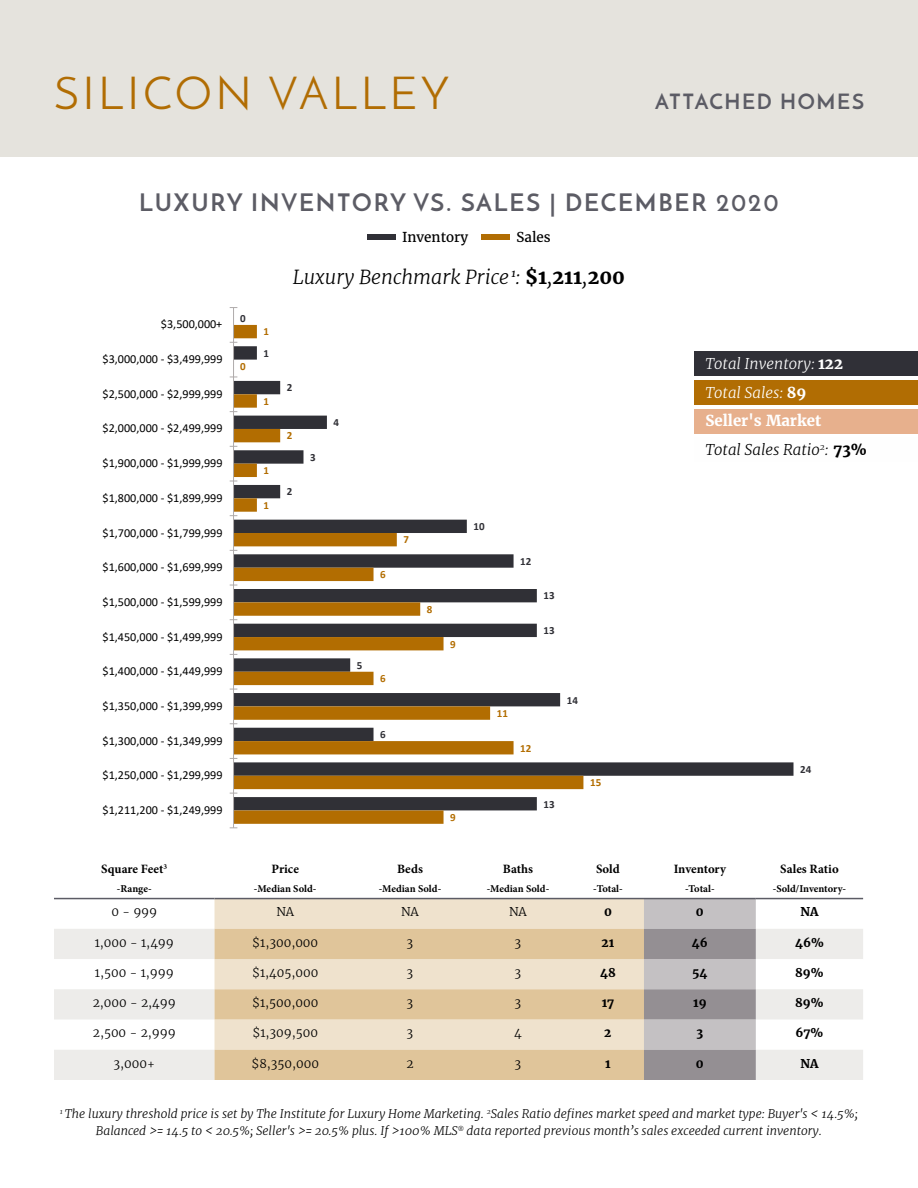
<style>
.page{position:relative;width:918px;height:1188px;background:#fff}
.page>*{position:absolute;margin:0;border:0;box-sizing:border-box;transform-origin:0 0}
.t1{font:45px "Josefin Sans";letter-spacing:.08em;color:#b16d03}
.t2{font:700 24px "Josefin Sans";letter-spacing:.08em;color:#5c5c65}
.t3{font:700 21px "Josefin Sans";letter-spacing:.08em;color:#5c5c65}
.t4{font:italic 300 19.5px "Merriweather";color:#000}
.t5{font:italic 300 15px/28.8px "Merriweather";color:#fff}
.t6{font:italic 300 15px "Merriweather";color:#000}
.t7{font:700 15px "Merriweather";color:#fff}
.t8{font:13.5px "Merriweather";color:#000}
.t9{font:700 12.75px "Minion Pro";color:#000}
.t10{font:12.15px "Calibri";color:#000}
.t11{font:italic 300 12px/16.5px "Merriweather";color:#000;text-align:center}
.t12{font:300 12px "Merriweather";color:#000}
.t13{font:700 12px "Merriweather";color:#000}
.t14{font:700 10.95px "Calibri";color:#303036}
.t15{font:700 10.95px "Calibri";color:#b26d01}
.t16{font:700 10.5px "Minion Pro";color:#000}
.s1{font-weight:700;font-style:normal}
</style>
<div class="page">
<div style="left:0;top:0;width:918px;height:158px;background:#e5e3dd"></div>
<svg style="left:583px;top:762px;width:211px;height:28px"></svg>
<svg style="left:234px;top:325px;width:349px;height:499px"></svg>
<hr style="left:233px;top:308px;width:1px;height:520px;background:#afabab">
<div style="left:367px;top:234px;width:29px;height:6px;background:#303037"></div>
<div style="left:482px;top:234px;width:28px;height:6px;background:#b16d03"></div>
<div style="left:215px;top:899px;width:429px;height:30px;background:#efe2cd"></div>
<svg style="left:54px;top:929px;width:809px;height:151px;fill:#edecea"></svg>
<svg style="left:215px;top:929px;width:429px;height:151px;background:#e6d0ae"></svg>
<svg style="left:644px;top:899px;width:112px;height:181px;background:#aca8ab"></svg>
<hr style="left:54px;top:898px;width:161px;height:1px;background:#5c5c65">
<hr style="left:215px;top:898px;width:141px;height:1px;background:#5c5c65">
<hr style="left:356px;top:898px;width:108px;height:1px;background:#5c5c65">
<hr style="left:464px;top:898px;width:108px;height:1px;background:#5c5c65">
<hr style="left:572px;top:898px;width:72px;height:1px;background:#5c5c65">
<hr style="left:644px;top:898px;width:112px;height:1px;background:#5c5c65">
<hr style="left:756px;top:898px;width:107px;height:1px;background:#5c5c65">
<div style="left:694px;top:409px;width:224px;height:25px;background:#e7b08d"></div>
<div style="left:694px;top:351px;width:224px;height:25px;background:#303037"></div>
<div style="left:694px;top:380px;width:224px;height:25px;background:#b16d03"></div>
<h1 class="t1" style="left:54px;top:66px;width:397px">SILICON VALLEY</h1>
<h3 class="t3" style="left:655px;top:88px;width:210px">ATTACHED HOMES</h3>
<h2 class="t2" style="left:139px;top:188px;width:641px">LUXURY INVENTORY VS. SALES | DECEMBER 2020</h2>
<p class="t8" style="left:402px;top:229px;width:68px">Inventory</p>
<p class="t8" style="left:516px;top:229px;width:36px">Sales</p>
<p class="t10" style="left:161px;top:316px;width:63px">$3,500,000+</p>
<p class="t10" style="left:103px;top:351px;width:122px">$3,000,000 - $3,499,999</p>
<p class="t10" style="left:103px;top:385px;width:122px">$2,500,000 - $2,999,999</p>
<p class="t10" style="left:103px;top:420px;width:122px">$2,000,000 - $2,499,999</p>
<p class="t10" style="left:103px;top:455px;width:122px">$1,900,000 - $1,999,999</p>
<p class="t10" style="left:103px;top:489px;width:122px">$1,800,000 - $1,899,999</p>
<p class="t10" style="left:103px;top:524px;width:122px">$1,700,000 - $1,799,999</p>
<p class="t10" style="left:103px;top:559px;width:122px">$1,600,000 - $1,699,999</p>
<p class="t10" style="left:103px;top:593px;width:122px">$1,500,000 - $1,599,999</p>
<p class="t10" style="left:103px;top:628px;width:122px">$1,450,000 - $1,499,999</p>
<p class="t10" style="left:103px;top:663px;width:122px">$1,400,000 - $1,449,999</p>
<p class="t10" style="left:103px;top:698px;width:122px">$1,350,000 - $1,399,999</p>
<p class="t10" style="left:103px;top:732px;width:122px">$1,300,000 - $1,349,999</p>
<p class="t10" style="left:103px;top:767px;width:122px">$1,250,000 - $1,299,999</p>
<p class="t10" style="left:103px;top:802px;width:122px">$1,211,200 - $1,249,999</p>
<p class="t9" style="left:101px;top:860px;width:67px">Square Feet<sup>3</sup></p>
<p class="t16" style="left:117px;top:882px;width:36px">-Range-</p>
<p class="t14" style="left:240px;top:311px;width:7px">0</p>
<p class="t15" style="left:240px;top:359px;width:7px">0</p>
<p class="t15" style="left:264px;top:324px;width:7px">1</p>
<p class="t14" style="left:264px;top:345px;width:7px">1</p>
<p class="t15" style="left:264px;top:393px;width:7px">1</p>
<p class="t15" style="left:264px;top:463px;width:7px">1</p>
<p class="t15" style="left:264px;top:497px;width:7px">1</p>
<h3 class="t4" style="left:293px;top:265px;width:334px">Luxury Benchmark Price <sup>1</sup>: <span class="s1">$1</span>,<span class="s1">211</span>,<span class="s1">200</span></h3>
<p class="t14" style="left:287px;top:380px;width:7px">2</p>
<p class="t15" style="left:287px;top:428px;width:7px">2</p>
<p class="t14" style="left:287px;top:484px;width:7px">2</p>
<p class="t14" style="left:310px;top:449px;width:7px">3</p>
<p class="t14" style="left:334px;top:415px;width:7px">4</p>
<p class="t14" style="left:357px;top:657px;width:7px">5</p>
<p class="t15" style="left:380px;top:567px;width:7px">6</p>
<p class="t15" style="left:403px;top:532px;width:7px">7</p>
<p class="t15" style="left:380px;top:671px;width:7px">6</p>
<p class="t15" style="left:427px;top:602px;width:7px">8</p>
<p class="t15" style="left:450px;top:636px;width:7px">9</p>
<p class="t14" style="left:380px;top:727px;width:7px">6</p>
<p class="t15" style="left:450px;top:810px;width:7px">9</p>
<p class="t14" style="left:474px;top:519px;width:13px">10</p>
<p class="t14" style="left:520px;top:553px;width:13px">12</p>
<p class="t14" style="left:544px;top:588px;width:13px">13</p>
<p class="t14" style="left:544px;top:623px;width:13px">13</p>
<p class="t15" style="left:497px;top:706px;width:13px">11</p>
<p class="t14" style="left:567px;top:692px;width:13px">14</p>
<p class="t15" style="left:520px;top:740px;width:13px">12</p>
<p class="t14" style="left:544px;top:796px;width:13px">13</p>
<p class="t15" style="left:590px;top:775px;width:13px">15</p>
<p class="t9" style="left:272px;top:860px;width:29px">Price</p>
<p class="t16" style="left:254px;top:882px;width:64px">-Median Sold-</p>
<p class="t9" style="left:397px;top:860px;width:27px">Beds</p>
<p class="t16" style="left:379px;top:882px;width:64px">-Median Sold-</p>
<p class="t9" style="left:503px;top:860px;width:32px">Baths</p>
<p class="t16" style="left:487px;top:882px;width:64px">-Median Sold-</p>
<p class="t9" style="left:596px;top:860px;width:25px">Sold</p>
<p class="t16" style="left:593px;top:882px;width:31px">-Total-</p>
<p class="t5" style="left:705px;top:349px;width:139px">Total Inventory: <span class="s1">122<br></span>Total Sales: <span class="s1">89</span></p>
<p class="t7" style="left:705px;top:412px;width:117px">Seller's Market</p>
<p class="t6" style="left:705px;top:440px;width:163px">Total Sales Ratio<sup>2</sup>: <span class="s1">73%</span></p>
<p class="t9" style="left:674px;top:860px;width:54px">Inventory</p>
<p class="t16" style="left:685px;top:882px;width:31px">-Total-</p>
<p class="t14" style="left:800px;top:762px;width:13px">24</p>
<p class="t9" style="left:780px;top:860px;width:60px">Sales Ratio</p>
<p class="t16" style="left:773px;top:882px;width:75px">-Sold/Inventory-</p>
<p class="t12" style="left:111px;top:905px;width:47px">0 - 999</p>
<p class="t12" style="left:276px;top:905px;width:19px">NA</p>
<p class="t12" style="left:401px;top:905px;width:19px">NA</p>
<p class="t12" style="left:509px;top:905px;width:19px">NA</p>
<p class="t13" style="left:604px;top:905px;width:9px">0</p>
<p class="t13" style="left:696px;top:905px;width:9px">0</p>
<p class="t13" style="left:800px;top:905px;width:20px">NA</p>
<p class="t12" style="left:95px;top:935px;width:80px">1,000 - 1,499</p>
<p class="t12" style="left:252px;top:935px;width:67px">$1,300,000</p>
<p class="t12" style="left:407px;top:935px;width:8px">3</p>
<p class="t12" style="left:515px;top:935px;width:8px">3</p>
<p class="t13" style="left:602px;top:935px;width:14px">21</p>
<p class="t13" style="left:692px;top:935px;width:18px">46</p>
<p class="t13" style="left:795px;top:935px;width:30px">46%</p>
<p class="t12" style="left:95px;top:965px;width:80px">1,500 - 1,999</p>
<p class="t12" style="left:252px;top:965px;width:68px">$1,405,000</p>
<p class="t12" style="left:407px;top:965px;width:8px">3</p>
<p class="t12" style="left:515px;top:965px;width:8px">3</p>
<p class="t13" style="left:600px;top:965px;width:17px">48</p>
<p class="t13" style="left:692px;top:965px;width:17px">54</p>
<p class="t13" style="left:795px;top:965px;width:30px">89%</p>
<p class="t12" style="left:93px;top:995px;width:84px">2,000 - 2,499</p>
<p class="t12" style="left:252px;top:995px;width:68px">$1,500,000</p>
<p class="t12" style="left:407px;top:995px;width:8px">3</p>
<p class="t12" style="left:515px;top:995px;width:8px">3</p>
<p class="t13" style="left:602px;top:995px;width:14px">17</p>
<p class="t13" style="left:693px;top:995px;width:15px">19</p>
<p class="t13" style="left:795px;top:995px;width:30px">89%</p>
<p class="t12" style="left:93px;top:1026px;width:84px">2,500 - 2,999</p>
<p class="t12" style="left:252px;top:1026px;width:67px">$1,309,500</p>
<p class="t12" style="left:407px;top:1026px;width:8px">3</p>
<p class="t12" style="left:514px;top:1026px;width:9px">4</p>
<p class="t13" style="left:604px;top:1026px;width:9px">2</p>
<p class="t13" style="left:696px;top:1026px;width:8px">3</p>
<p class="t13" style="left:796px;top:1026px;width:29px">67%</p>
<p class="t12" style="left:114px;top:1056px;width:43px">3,000+</p>
<p class="t12" style="left:251px;top:1056px;width:69px">$8,350,000</p>
<p class="t12" style="left:406px;top:1056px;width:9px">2</p>
<p class="t12" style="left:515px;top:1056px;width:8px">3</p>
<p class="t13" style="left:605px;top:1056px;width:7px">1</p>
<p class="t13" style="left:696px;top:1056px;width:9px">0</p>
<p class="t13" style="left:800px;top:1056px;width:20px">NA</p>
<p class="t11" style="left:60px;top:1106px;width:800px"><sup>1</sup> The luxury threshold price is set by The Institute for Luxury Home Marketing. <sup>2</sup>Sales Ratio defines market speed and market type: Buyer's &lt; 14.5%;<br>Balanced &gt;= 14.5 to &lt; 20.5%; Seller's &gt;= 20.5% plus. If &gt;100% MLS<sup>®</sup> data reported previous month’s sales exceeded current inventory.</p>
</div>
